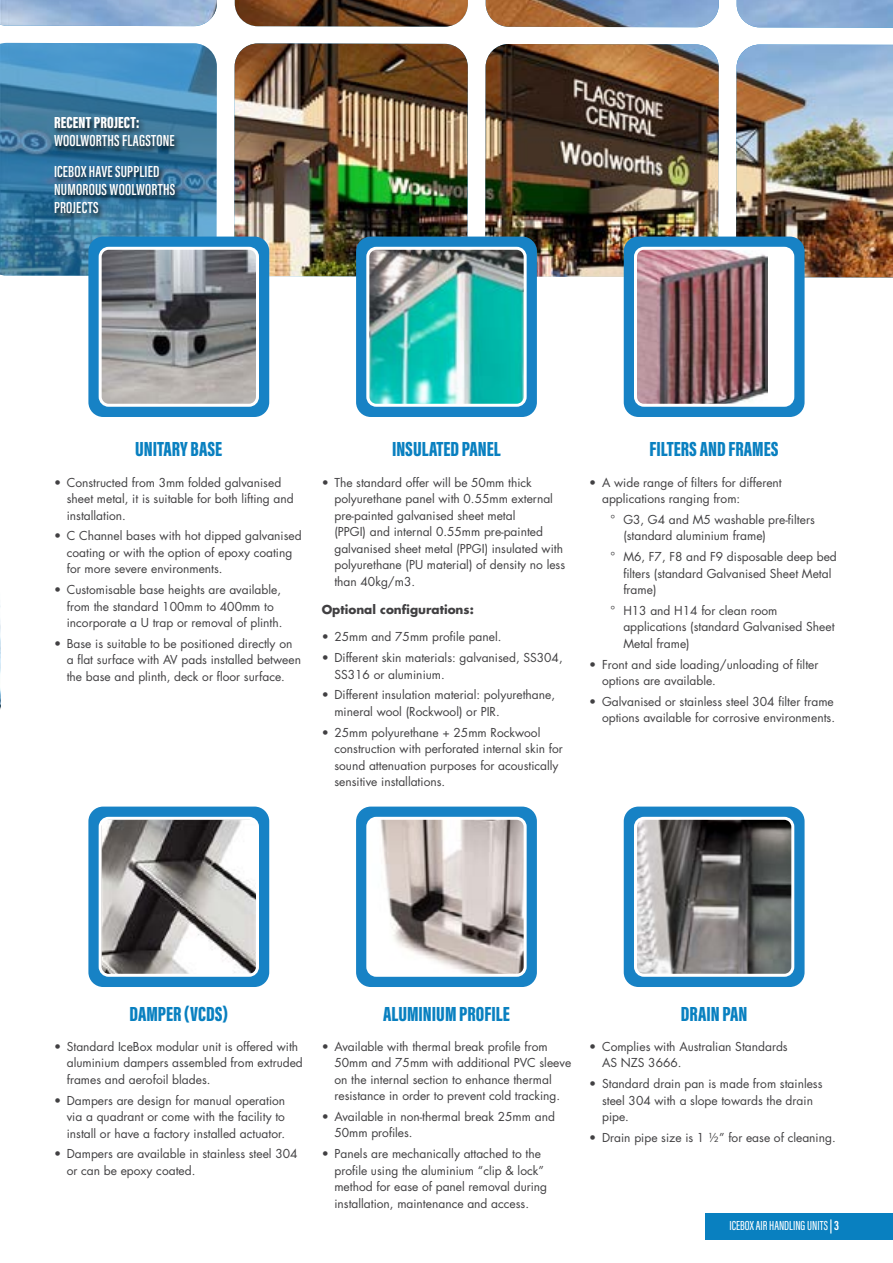
<style>
.page{position:relative;width:893px;height:1263px;background:#fff}
.page>*{position:absolute;margin:0;border:0;box-sizing:border-box;transform-origin:0 0}
.t1{font:21px "Acumin Variable Concept";letter-spacing:-.245em;color:#0980c0}
.t2{font:21px "Acumin Variable Concept";letter-spacing:-.22em;color:#0980c0}
.t3{font:21px "Acumin Variable Concept";letter-spacing:-.27em;color:#0980c0}
.t4{font:16.5px/18px "Acumin Variable Concept";letter-spacing:-.26em;color:#fff}
.t5{font:13.5px "Acumin Variable Concept";letter-spacing:-.285em;color:#fff}
.t6{font:12px/16.5px "Futura LT";color:#414042}
.t7{font:700 12px "Futura LT";color:#414042}
</style>
<div class="page">
<img style="left:0;top:0;width:217px;height:26px">
<img style="left:0;top:43px;width:217px;height:233px">
<img style="left:486px;top:0;width:233px;height:27px">
<img style="left:485px;top:44px;width:234px;height:233px">
<img style="left:235px;top:0;width:233px;height:27px">
<img style="left:234px;top:43px;width:234px;height:233px">
<img style="left:736px;top:45px;width:157px;height:232px">
<div style="left:88px;top:237px;width:181px;height:180px;background:#1782c5;border-radius:15px"></div>
<div style="left:88px;top:806px;width:181px;height:181px;background:#1782c5;border-radius:15px"></div>
<div style="left:356px;top:237px;width:181px;height:180px;background:#1782c5;border-radius:15px"></div>
<div style="left:356px;top:806px;width:181px;height:181px;background:#1782c5;border-radius:15px"></div>
<div style="left:624px;top:237px;width:181px;height:180px;background:#1782c5;border-radius:15px"></div>
<div style="left:624px;top:806px;width:181px;height:181px;background:#1782c5;border-radius:15px"></div>
<img style="left:100px;top:248px;width:155px;height:155px">
<div style="left:99px;top:247px;width:160px;height:160px;border:3px solid #fff;border-radius:9px"></div>
<img style="left:100px;top:818px;width:155px;height:155px">
<div style="left:99px;top:817px;width:160px;height:160px;border:3px solid #fff;border-radius:9px"></div>
<img style="left:370px;top:251px;width:153px;height:152px">
<div style="left:366px;top:247px;width:161px;height:160px;border:3px solid #fff;border-radius:9px"></div>
<img style="left:370px;top:821px;width:153px;height:152px">
<div style="left:366px;top:817px;width:161px;height:160px;border:3px solid #fff;border-radius:9px"></div>
<div style="left:635px;top:248px;width:158px;height:157px;background:#fff;border-radius:9px"></div>
<img style="left:638px;top:251px;width:130px;height:152px">
<div style="left:634px;top:247px;width:160px;height:160px;border:3px solid #fff;border-radius:9px"></div>
<img style="left:638px;top:818px;width:155px;height:155px">
<div style="left:634px;top:817px;width:160px;height:160px;border:3px solid #fff;border-radius:9px"></div>
<img style="left:0;top:260px;width:2px;height:16px">
<img style="left:0;top:605px;width:1px;height:105px">
<div style="left:53px;top:117px;width:128px;height:103px;background:#000;opacity:.64"></div>
<div style="left:705px;top:1213px;width:188px;height:27px;background:#0980c0"></div>
<h2 class="t4" style="left:54px;top:113px;width:127px">RECENTPROJECT:<br>WOOLWORTHSFLAGSTONE</h2>
<h2 class="t4" style="left:54px;top:161px;width:127px">ICEBOXHAVESUPPLIED<br>NUMOROUSWOOLWORTHS<br>PROJECTS</h2>
<h1 class="t1" style="left:135px;top:434px;width:94px">UNITARYBASE</h1>
<p class="t6" style="left:67px;top:474px;width:229px;text-indent:-13px">• Constructed from 3mm folded galvanised sheet metal, it is suitable for both lifting and installation.</p>
<p class="t6" style="left:67px;top:528px;width:236px;text-indent:-13px">• C Channel bases with hot dipped galvanised coating or with the option of epoxy coating for more severe environments.</p>
<p class="t6" style="left:67px;top:582px;width:217px;text-indent:-13px">• Customisable base heights are available, from the standard 100mm to 400mm to incorporate a U trap or removal of plinth.</p>
<p class="t6" style="left:67px;top:635px;width:236px;text-indent:-13px">• Base is suitable to be positioned directly on a flat surface with AV pads installed between the base and plinth, deck or floor surface.</p>
<h1 class="t1" style="left:392px;top:434px;width:115px">I NSULATEDPANEL</h1>
<h1 class="t1" style="left:650px;top:434px;width:135px">FI LTERSANDFRAMES</h1>
<p class="t6" style="left:334px;top:474px;width:232px;text-indent:-13px">• The standard offer will be 50mm thick polyurethane panel with 0.55mm external pre-painted galvanised sheet metal<br>(PPGI) and internal 0.55mm pre-painted galvanised sheet metal (PPGI) insulated with polyurethane (PU material) of density no less than 40kg/m3.</p>
<p class="t7" style="left:322px;top:602px;width:154px">Optional configurations:</p>
<p class="t6" style="left:322px;top:629px;width:181px">• 25mm and 75mm profile panel.</p>
<p class="t6" style="left:334px;top:650px;width:230px;text-indent:-13px">• Different skin materials: galvanised, SS304,<br>SS316 or aluminium.</p>
<p class="t6" style="left:334px;top:687px;width:222px;text-indent:-13px">• Different insulation material: polyurethane, mineral wool (Rockwool) or PIR.</p>
<p class="t6" style="left:334px;top:724px;width:230px;text-indent:-13px">• 25mm polyurethane + 25mm Rockwool construction with perforated internal skin for sound attenuation purposes for acoustically sensitive installations.</p>
<p class="t6" style="left:602px;top:474px;width:181px;text-indent:-13px">• A wide range of filters for different applications ranging from:</p>
<p class="t6" style="left:623px;top:511px;width:193px;text-indent:-13px">° G3, G4 and M5 washable pre-filters (standard aluminium frame)</p>
<p class="t6" style="left:623px;top:549px;width:215px;text-indent:-13px">° M6, F7, F8 and F9 disposable deep bed filters (standard Galvanised Sheet Metal frame)</p>
<p class="t6" style="left:623px;top:602px;width:213px;text-indent:-13px">° H13 and H14 for clean room applications (standard Galvanised Sheet<br>Metal frame)</p>
<p class="t6" style="left:602px;top:656px;width:218px;text-indent:-13px">• Front and side loading/unloading of filter options are available.</p>
<p class="t6" style="left:589px;top:693px;width:247px;text-align:right">• Galvanised or stainless steel 304 filter frame options available for corrosive environments.</p>
<h1 class="t3" style="left:129px;top:1000px;width:101px">DAMPER(VCDS)</h1>
<h1 class="t1" style="left:681px;top:1000px;width:74px">DRAI NPAN</h1>
<h1 class="t2" style="left:383px;top:1000px;width:133px">ALUMINIUMPROFILE</h1>
<p class="t6" style="left:67px;top:1038px;width:238px;text-indent:-13px">• Standard IceBox modular unit is offered with aluminium dampers assembled from extruded frames and aerofoil blades.</p>
<p class="t6" style="left:67px;top:1092px;width:220px;text-align:justify;text-indent:-13px">• Dampers are design for manual operation via a quadrant or come with the facility to install or have a factory installed actuator.</p>
<p class="t6" style="left:67px;top:1146px;width:232px;text-indent:-13px">• Dampers are available in stainless steel 304 or can be epoxy coated.</p>
<p class="t6" style="left:334px;top:1038px;width:238px;text-indent:-13px">• Available with thermal break profile from 50mm and 75mm with additional PVC sleeve on the internal section to enhance thermal resistance in order to prevent cold tracking.</p>
<p class="t6" style="left:334px;top:1108px;width:222px;text-indent:-13px">• Available in non-thermal break 25mm and<br>50mm profiles.</p>
<p class="t6" style="left:334px;top:1146px;width:214px;text-indent:-13px">• Panels are mechanically attached to the profile using the aluminium “clip &amp; lock” method for ease of panel removal during installation, maintenance and access.</p>
<p class="t6" style="left:602px;top:1038px;width:187px;text-indent:-13px">• Complies with Australian Standards<br>AS NZS 3666.</p>
<p class="t6" style="left:602px;top:1075px;width:222px;text-indent:-13px">• Standard drain pan is made from stainless steel 304 with a slope towards the drain pipe.</p>
<p class="t6" style="left:589px;top:1129px;width:248px">• Drain pipe size is 1 ½” for ease of cleaning.</p>
<p class="t5" style="left:729px;top:1216px;width:114px">ICEBOXAIRHANDLINGUNITS| 3</p>
</div>
